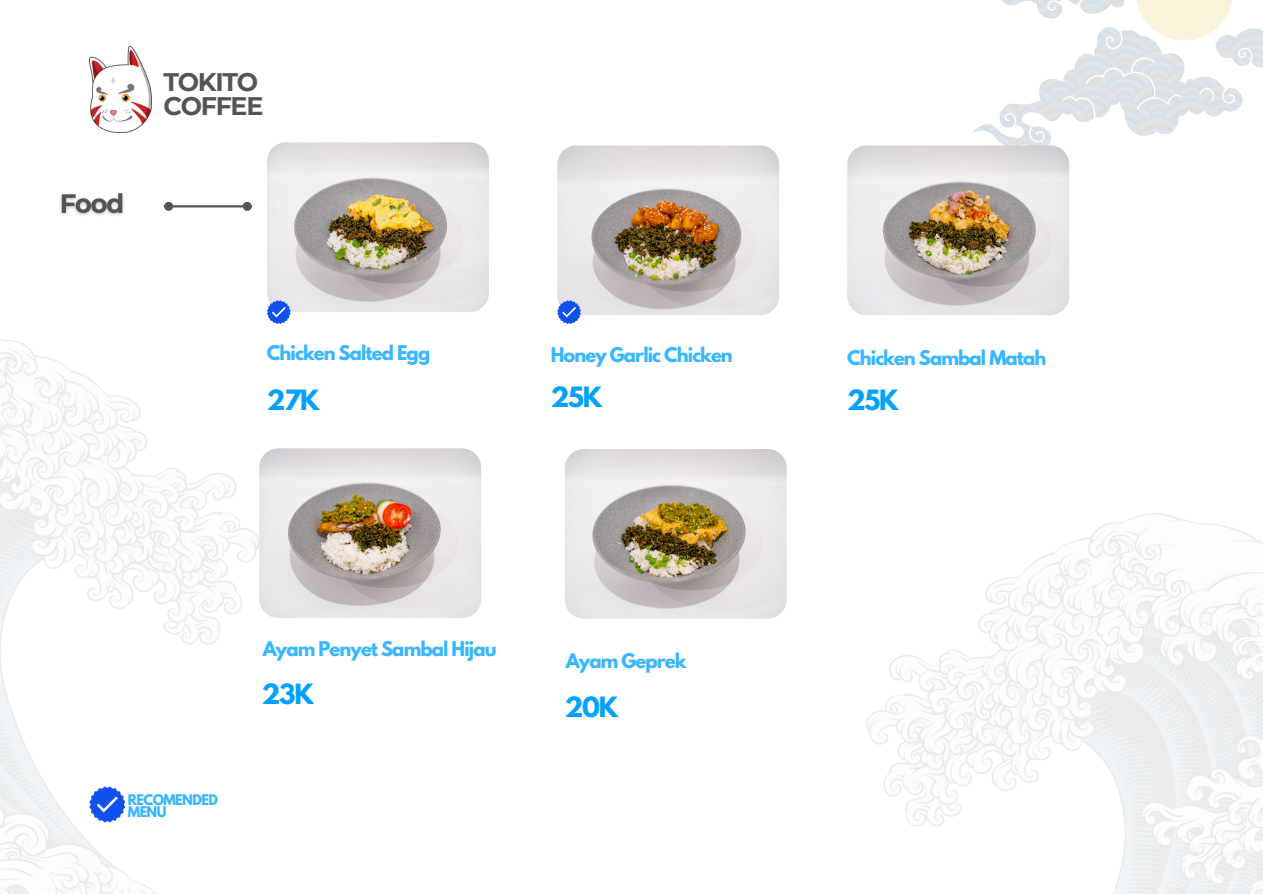
<style>
.page{position:relative;width:1263px;height:894px;background:#fff}
.page>*{position:absolute;margin:0;border:0;box-sizing:border-box;transform-origin:0 0}
.t1{font:700 25.35px/23.7px "Montserrat";letter-spacing:-.05em;color:#545454}
.t2{font:700 24.75px "League Spartan";letter-spacing:-.05em;color:#00a1fe}
.t3{font:700 18px "League Spartan";letter-spacing:-.05em;color:#38b6ff}
.t4{font:700 13.05px/12px "League Spartan";letter-spacing:-.05em;color:#38b6ff}
</style>
<div class="page">
<img style="left:0;top:339px;width:259px;height:554px">
<img style="left:89px;top:47px;width:62px;height:85px">
<svg style="left:89px;top:786px;width:36px;height:36px"></svg>
<svg style="left:972px;top:0;width:291px;height:145px"></svg>
<img style="left:866px;top:513px;width:397px;height:380px">
<hr style="left:173px;top:205px;width:70px;height:2px;background:#545454">
<div style="left:165px;top:203px;width:7px;height:7px;background:#545454;border-radius:50%"></div>
<div style="left:164px;top:202px;width:9px;height:9px;border:2px solid #545454;border-radius:50%"></div>
<div style="left:244px;top:203px;width:7px;height:7px;background:#545454;border-radius:50%"></div>
<div style="left:243px;top:202px;width:9px;height:9px;border:2px solid #545454;border-radius:50%"></div>
<img style="left:267px;top:142px;width:222px;height:170px">
<img style="left:557px;top:145px;width:222px;height:170px">
<img style="left:847px;top:145px;width:222px;height:170px">
<img style="left:565px;top:449px;width:222px;height:169px">
<img style="left:259px;top:448px;width:222px;height:170px">
<img style="left:60px;top:193px;width:64px;height:23px">
<svg style="left:267px;top:300px;width:24px;height:24px"></svg>
<svg style="left:557px;top:300px;width:24px;height:24px"></svg>
<h1 class="t1" style="left:163px;top:70px;width:101px">TOKITO<br>COFFEE</h1>
<h3 class="t3" style="left:267px;top:344px;width:165px">Chicken Salted Egg</h3>
<h3 class="t3" style="left:551px;top:346px;width:183px">Honey Garlic Chicken</h3>
<h3 class="t3" style="left:847px;top:348px;width:201px">Chicken Sambal Matah</h3>
<p class="t2" style="left:267px;top:387px;width:54px">27K</p>
<p class="t2" style="left:551px;top:385px;width:53px">25K</p>
<h3 class="t2" style="left:847px;top:387px;width:53px">25K</h3>
<h1 class="t4" style="left:128px;top:795px;width:92px">RECOMENDED<br>MENU</h1>
<h1 class="t3" style="left:263px;top:639px;width:235px">Ayam Penyet Sambal Hijau</h1>
<p class="t2" style="left:262px;top:681px;width:54px">23K</p>
<h1 class="t3" style="left:566px;top:652px;width:122px">Ayam Geprek</h1>
<h3 class="t2" style="left:565px;top:694px;width:55px">20K</h3>
</div>
